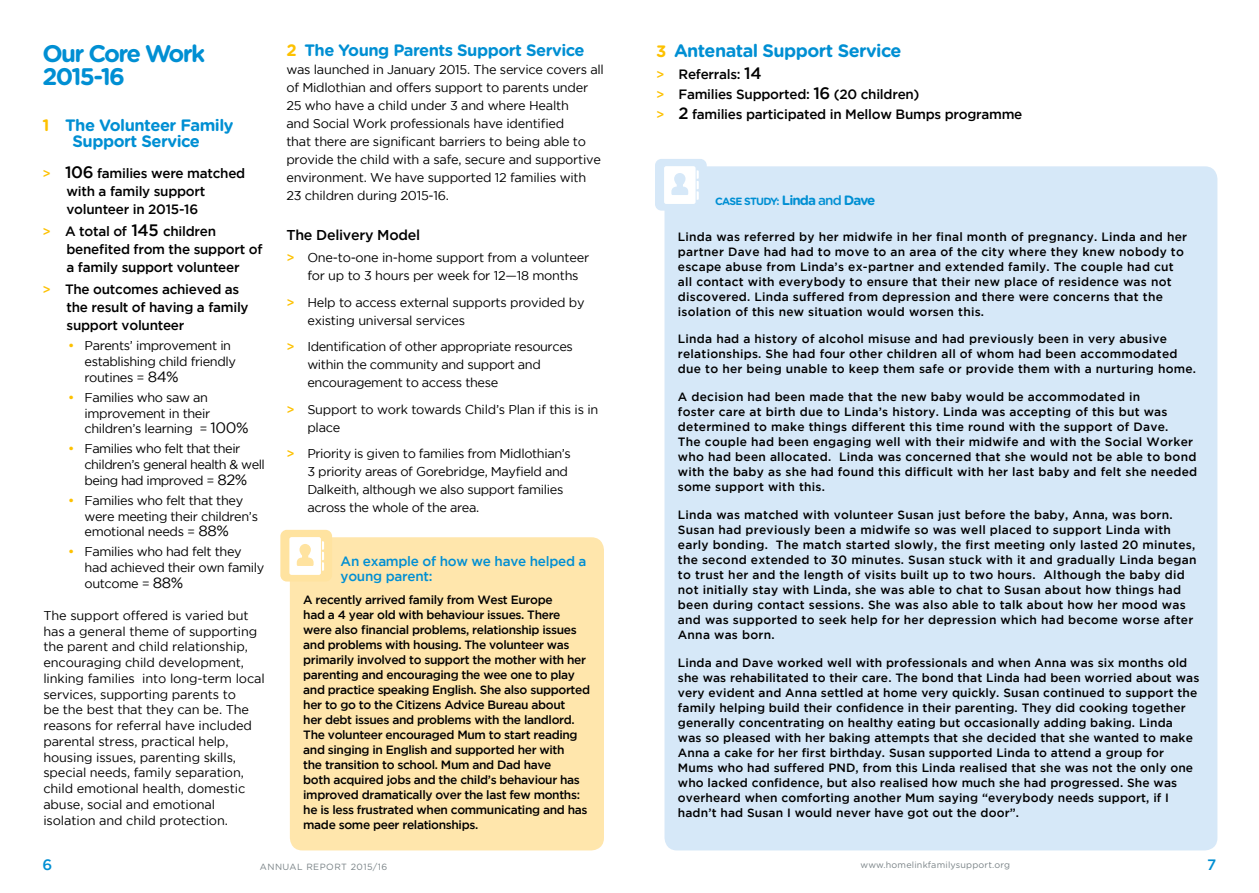
<style>
.page{position:relative;width:1259px;height:893px;background:#fff}
.page>*{position:absolute;margin:0;border:0;box-sizing:border-box;transform-origin:0 0}
.t1{font:700 24px/23.1px "Gotham Rounded";letter-spacing:-.07em;color:#008fd3}
.t2{font:700 18px "Gotham Rounded";letter-spacing:-.03em;color:#008fd3}
.t3{font:700 16.5px/16.5px "Gotham Rounded";letter-spacing:-.03em;color:#008fd3;text-align:center}
.t4{font:500 15px "Gotham";color:#008fd3}
.t5{font:500 14.25px "Gotham";letter-spacing:-.02em;color:#000}
.t6{font:500 13.5px/18px "Gotham";letter-spacing:-.02em;color:#000}
.t7{font:500 13.5px/15px "Gotham";letter-spacing:-.02em;color:#008fd3}
.t8{font:12.75px/15.8px "Gotham";letter-spacing:-.02em;color:#000}
.t9{font:12.75px/15.8px "Gotham";letter-spacing:-.04em;color:#000}
.t10{font:500 12px/15px "Gotham";letter-spacing:.02em;color:#000}
.t11{font:500 12px/15px "Gotham";letter-spacing:-.03em;color:#000}
.t12{font:700 10.5px "Gotham Rounded";letter-spacing:-.07em;color:#008fd3}
.t13{font:9px "Gotham Rounded";letter-spacing:.02em;color:#798286}
.t14{font:9px "Gotham Rounded";letter-spacing:.05em;color:#798286}
.s1{color:#fdc100}
.s2{font-size:13.05px;color:#fdc100}
.s3{font-size:16.5px}
.s4{font-weight:500;color:#fdc100}
.s5{font-size:15px}
.s6{font-size:16.5px;color:#fdc100}
.s7{font-size:13.5px}
.s8{font-weight:500;font-size:13.5px}
</style>
<div class="page">
<div style="left:664px;top:166px;width:553px;height:684px;background:#d6e8f8;border-radius:13px"></div>
<div style="left:655px;top:159px;width:52px;height:52px;background:#d6e8f8;border-radius:6px"></div>
<svg style="left:664px;top:166px;width:35px;height:38px"></svg>
<div style="left:290px;top:537px;width:314px;height:313px;background:#ffe6ac;border-radius:13px"></div>
<div style="left:280px;top:530px;width:52px;height:52px;background:#ffe3a0;border-radius:6px"></div>
<svg style="left:289px;top:537px;width:35px;height:38px"></svg>
<h1 class="t1" style="left:43px;top:41px;width:164px">Our Core Work<br>2015-16</h1>
<h3 class="t3" style="left:43px;top:116px;width:192px"><span class="s1">1</span> The Volunteer Family<br>Support Service</h3>
<p class="t6" style="left:67px;top:164px;width:180px;text-indent:-24px"><span class="s2">&gt;</span> <span class="s3">106</span> families were matched with a family support volunteer in 2015-16</p>
<p class="t6" style="left:67px;top:222px;width:197px;text-indent:-24px"><span class="s2">&gt;</span> A total of <span class="s3">145</span> children benefited from the support of a family support volunteer</p>
<p class="t6" style="left:67px;top:280px;width:184px;text-indent:-24px"><span class="s2">&gt;</span> The outcomes achieved as the result of having a family support volunteer</p>
<p class="t8" style="left:85px;top:338px;width:153px;text-indent:-16px"><span class="s4">•</span> Parents’ improvement in establishing child friendly routines = <span class="s5">84%</span></p>
<p class="t8" style="left:85px;top:389px;width:165px;text-indent:-16px"><span class="s4">•</span> Families who saw an improvement in their children’s learning = <span class="s5">100%</span></p>
<p class="t9" style="left:85px;top:441px;width:182px;text-indent:-16px"><span class="s4">•</span> Families who felt that their children’s general health &amp; well being had improved = <span class="s5">82%</span></p>
<p class="t8" style="left:85px;top:492px;width:175px;text-indent:-16px"><span class="s4">•</span> Families who felt that they were meeting their children’s emotional needs = <span class="s5">88%</span></p>
<p class="t8" style="left:85px;top:544px;width:181px;text-indent:-16px"><span class="s4">•</span> Families who had felt they had achieved their own family outcome = <span class="s5">88%</span></p>
<p class="t8" style="left:43px;top:607px;width:223px">The support offered is varied but has a general theme of supporting the parent and child relationship, encouraging child development, linking families into long-term local services, supporting parents to<br>be the best that they can be. The reasons for referral have included parental stress, practical help, housing issues, parenting skills, special needs, family separation, child emotional health, domestic abuse, social and emotional isolation and child protection.</p>
<h3 class="t3" style="left:286px;top:41px;width:300px"><span class="s1">2</span> The Young Parents Support Service</h3>
<p class="t8" style="left:286px;top:60px;width:319px;line-height:18px">was launched in January 2015. The service covers all of Midlothian and offers support to parents under 25 who have a child under 3 and where Health<br>and Social Work professionals have identified<br>that there are significant barriers to being able to provide the child with a safe, secure and supportive environment. We have supported 12 families with 23 children during 2015-16.</p>
<p class="t5" style="left:286px;top:227px;width:135px">The Delivery Model</p>
<p class="t8" style="left:307px;top:249px;width:283px;line-height:18px;text-indent:-21px"><span class="s4">&gt;</span> One-to-one in-home support from a volunteer for up to 3 hours per week for 12—18 months</p>
<p class="t8" style="left:307px;top:293px;width:279px;line-height:18px;text-indent:-21px"><span class="s4">&gt;</span> Help to access external supports provided by existing universal services</p>
<p class="t8" style="left:307px;top:338px;width:267px;line-height:18px;text-indent:-21px"><span class="s4">&gt;</span> Identification of other appropriate resources within the community and support and encouragement to access these</p>
<p class="t8" style="left:307px;top:400px;width:292px;line-height:18px;text-indent:-21px"><span class="s4">&gt;</span> Support to work towards Child’s Plan if this is in place</p>
<p class="t8" style="left:307px;top:445px;width:265px;line-height:18px;text-indent:-21px"><span class="s4">&gt;</span> Priority is given to families from Midlothian’s 3 priority areas of Gorebridge, Mayfield and Dalkeith, although we also support families across the whole of the area.</p>
<p class="t7" style="left:340px;top:553px;width:247px">An example of how we have helped a young parent:</p>
<p class="t11" style="left:303px;top:592px;width:288px">A recently arrived family from West Europe<br>had a 4 year old with behaviour issues. There were also financial problems, relationship issues and problems with housing. The volunteer was primarily involved to support the mother with her parenting and encouraging the wee one to play and practice speaking English. She also supported her to go to the Citizens Advice Bureau about<br>her debt issues and problems with the landlord.<br>The volunteer encouraged Mum to start reading and singing in English and supported her with<br>the transition to school. Mum and Dad have<br>both acquired jobs and the child’s behaviour has improved dramatically over the last few months: he is less frustrated when communicating and has made some peer relationships.</p>
<h2 class="t2" style="left:656px;top:37px;width:247px"><span class="s6">3</span> Antenatal Support Service</h2>
<p class="t6" style="left:656px;top:64px;width:368px;line-height:20.1px"><span class="s2">&gt;</span> Referrals: <span class="s3">14<br></span><span class="s2">&gt;</span> Families Supported: <span class="s3">16</span> (20 children)<br><span class="s2">&gt;</span> <span class="s3">2</span> families participated in Mellow Bumps programme</p>
<p class="t12" style="left:715px;top:194px;width:162px">CASE STUDY: <span class="s7">Linda</span> <span class="s8">and</span> <span class="s7">Dave</span></p>
<p class="t10" style="left:678px;top:229px;width:511px">Linda was referred by her midwife in her final month of pregnancy. Linda and her partner Dave had had to move to an area of the city where they knew nobody to escape abuse from Linda’s ex-partner and extended family. The couple had cut all contact with everybody to ensure that their new place of residence was not discovered. Linda suffered from depression and there were concerns that the isolation of this new situation would worsen this.</p>
<p class="t10" style="left:678px;top:331px;width:520px">Linda had a history of alcohol misuse and had previously been in very abusive relationships. She had four other children all of whom had been accommodated due to her being unable to keep them safe or provide them with a nurturing home.</p>
<p class="t10" style="left:678px;top:389px;width:521px">A decision had been made that the new baby would be accommodated in<br>foster care at birth due to Linda’s history. Linda was accepting of this but was determined to make things different this time round with the support of Dave.<br>The couple had been engaging well with their midwife and with the Social Worker who had been allocated. Linda was concerned that she would not be able to bond with the baby as she had found this difficult with her last baby and felt she needed some support with this.</p>
<p class="t10" style="left:678px;top:507px;width:520px">Linda was matched with volunteer Susan just before the baby, Anna, was born.<br>Susan had previously been a midwife so was well placed to support Linda with early bonding. The match started slowly, the first meeting only lasted 20 minutes, the second extended to 30 minutes. Susan stuck with it and gradually Linda began to trust her and the length of visits built up to two hours. Although the baby did not initially stay with Linda, she was able to chat to Susan about how things had been during contact sessions. She was also able to talk about how her mood was and was supported to seek help for her depression which had become worse after Anna was born.</p>
<p class="t10" style="left:678px;top:655px;width:523px">Linda and Dave worked well with professionals and when Anna was six months old she was rehabilitated to their care. The bond that Linda had been worried about was very evident and Anna settled at home very quickly. Susan continued to support the family helping build their confidence in their parenting. They did cooking together generally concentrating on healthy eating but occasionally adding baking. Linda was so pleased with her baking attempts that she decided that she wanted to make Anna a cake for her first birthday. Susan supported Linda to attend a group for Mums who had suffered PND, from this Linda realised that she was not the only one who lacked confidence, but also realised how much she had progressed. She was overheard when comforting another Mum saying “everybody needs support, if I hadn’t had Susan I would never have got out the door”.</p>
<p class="t4" style="left:43px;top:856px;width:11px">6</p>
<p class="t14" style="left:260px;top:861px;width:129px">ANNUAL REPORT 2015/16</p>
<p class="t13" style="left:860px;top:858px;width:151px">www.homelinkfamilysupport.org</p>
<p class="t4" style="left:1207px;top:856px;width:11px">7</p>
</div>
